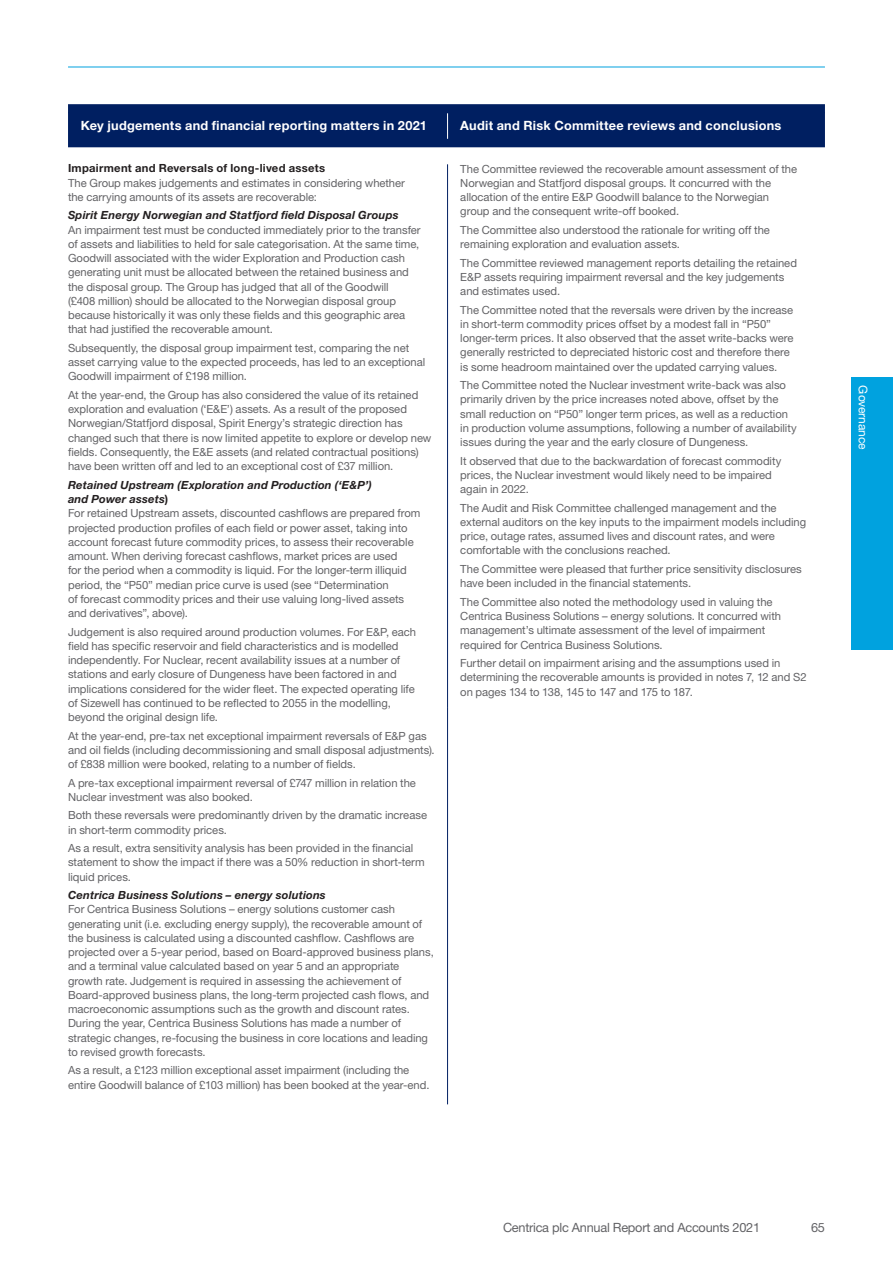
<style>
.page{position:relative;width:893px;height:1263px;background:#fff}
.page>*{position:absolute;margin:0;border:0;box-sizing:border-box;transform-origin:0 0}
.Remuneration_Policy{font:700 12.75px "Helvetica Neue LT Std";letter-spacing:.02em;color:#fff}
.t1{font:12.75px "Helvetica Neue LT Std";letter-spacing:-.02em;color:#636366}
.t2{font:12px "Helvetica Neue LT Std";letter-spacing:-.005em;color:#fff}
.Table___Body{font:11.25px/14.2px "Helvetica Neue LT Std";letter-spacing:-.005em;color:#636366}
.Table___Heading_1{font:italic 700 11.25px/14.2px "Helvetica Neue LT Std";letter-spacing:.015em;color:#231f20}
.Table___Heading_1-2{font:700 11.25px "Helvetica Neue LT Std";letter-spacing:.025em;color:#231f20}
.s1{font-style:normal}
</style>
<div class="page">
<div style="left:68px;top:104px;width:757px;height:43px;background:#001f61"></div>
<hr style="left:447px;top:164px;width:1px;height:544px;background:#001f61">
<hr style="left:447px;top:708px;width:1px;height:396px;background:#001f61">
<hr style="left:68px;top:112px;width:380px;height:1px;background:#001f61">
<hr style="left:448px;top:112px;width:377px;height:1px;background:#001f61">
<hr style="left:68px;top:67px;width:757px;height:1px;background:#00a2df">
<div style="left:851px;top:377px;width:42px;height:273px;background:#00a2df"></div>
<p class="Remuneration_Policy" style="left:81px;top:118px;width:348px">Key judgements and financial reporting matters in 2021</p>
<p class="Remuneration_Policy" style="left:460px;top:118px;width:323px">Audit and Risk Committee reviews and conclusions</p>
<p class="Table___Heading_1-2" style="left:68px;top:161px;width:259px">Impairment and Reversals of long-lived assets</p>
<p class="Table___Body" style="left:68px;top:175px;width:338px">The Group makes judgements and estimates in considering whether the carrying amounts of its assets are recoverable:</p>
<p class="Table___Heading_1" style="left:68px;top:208px;width:332px">Spirit Energy Norwegian and Statfjord field Disposal Groups</p>
<p class="Table___Body" style="left:68px;top:222px;width:354px">An impairment test must be conducted immediately prior to the transfer of assets and liabilities to held for sale categorisation. At the same time, Goodwill associated with the wider Exploration and Production cash generating unit must be allocated between the retained business and the disposal group. The Group has judged that all of the Goodwill<br>(£408 million) should be allocated to the Norwegian disposal group because historically it was only these fields and this geographic area that had justified the recoverable amount.</p>
<p class="Table___Body" style="left:68px;top:341px;width:359px">Subsequently, the disposal group impairment test, comparing the net asset carrying value to the expected proceeds, has led to an exceptional<br>Goodwill impairment of £198 million.</p>
<p class="Table___Body" style="left:68px;top:388px;width:365px">At the year-end, the Group has also considered the value of its retained exploration and evaluation (‘E&amp;E’) assets. As a result of the proposed Norwegian/Statfjord disposal, Spirit Energy’s strategic direction has changed such that there is now limited appetite to explore or develop new fields. Consequently, the E&amp;E assets (and related contractual positions) have been written off and led to an exceptional cost of £37 million.</p>
<p class="Table___Heading_1" style="left:68px;top:477px;width:305px">Retained Upstream (Exploration and Production (‘E&amp;P’) and Power assets<span class="s1">)</span></p>
<p class="Table___Body" style="left:68px;top:506px;width:354px">For retained Upstream assets, discounted cashflows are prepared from projected production profiles of each field or power asset, taking into account forecast future commodity prices, to assess their recoverable amount. When deriving forecast cashflows, market prices are used<br>for the period when a commodity is liquid. For the longer-term illiquid period, the “P50” median price curve is used (see “Determination<br>of forecast commodity prices and their use valuing long-lived assets and derivatives”, above).</p>
<p class="Table___Body" style="left:68px;top:624px;width:350px">Judgement is also required around production volumes. For E&amp;P, each field has specific reservoir and field characteristics and is modelled independently. For Nuclear, recent availability issues at a number of stations and early closure of Dungeness have been factored in and implications considered for the wider fleet. The expected operating life of Sizewell has continued to be reflected to 2055 in the modelling, beyond the original design life.</p>
<p class="Table___Body" style="left:68px;top:728px;width:368px">At the year-end, pre-tax net exceptional impairment reversals of E&amp;P gas and oil fields (including decommissioning and small disposal adjustments). of £838 million were booked, relating to a number of fields.</p>
<p class="Table___Body" style="left:68px;top:775px;width:349px">A pre-tax exceptional impairment reversal of £747 million in relation the<br>Nuclear investment was also booked.</p>
<p class="Table___Body" style="left:68px;top:808px;width:360px">Both these reversals were predominantly driven by the dramatic increase in short-term commodity prices.</p>
<p class="Table___Body" style="left:68px;top:841px;width:358px">As a result, extra sensitivity analysis has been provided in the financial statement to show the impact if there was a 50% reduction in short-term liquid prices.</p>
<p class="Table___Heading_1" style="left:68px;top:888px;width:259px">Centrica Business Solutions – energy solutions</p>
<p class="Table___Body" style="left:68px;top:902px;width:367px">For Centrica Business Solutions – energy solutions customer cash generating unit (i.e. excluding energy supply), the recoverable amount of the business is calculated using a discounted cashflow. Cashflows are projected over a 5-year period, based on Board-approved business plans, and a terminal value calculated based on year 5 and an appropriate growth rate. Judgement is required in assessing the achievement of Board-approved business plans, the long-term projected cash flows, and macroeconomic assumptions such as the growth and discount rates.<br>During the year, Centrica Business Solutions has made a number of strategic changes, re-focusing the business in core locations and leading to revised growth forecasts.</p>
<p class="Table___Body" style="left:68px;top:1063px;width:363px">As a result, a £123 million exceptional asset impairment (including the entire Goodwill balance of £103 million) has been booked at the year-end.</p>
<p class="Table___Body" style="left:460px;top:161px;width:338px">The Committee reviewed the recoverable amount assessment of the Norwegian and Statfjord disposal groups. It concurred with the allocation of the entire E&amp;P Goodwill balance to the Norwegian group and the consequent write-off booked.</p>
<p class="Table___Body" style="left:460px;top:223px;width:311px">The Committee also understood the rationale for writing off the remaining exploration and evaluation assets.</p>
<p class="Table___Body" style="left:460px;top:255px;width:338px">The Committee reviewed management reports detailing the retained<br>E&amp;P assets requiring impairment reversal and the key judgements and estimates used.</p>
<p class="Table___Body" style="left:460px;top:302px;width:335px">The Committee noted that the reversals were driven by the increase in short-term commodity prices offset by a modest fall in “P50” longer-term prices. It also observed that the asset write-backs were generally restricted to depreciated historic cost and therefore there is some headroom maintained over the updated carrying values.</p>
<p class="Table___Body" style="left:460px;top:378px;width:338px">The Committee noted the Nuclear investment write-back was also primarily driven by the price increases noted above, offset by the small reduction on “P50” longer term prices, as well as a reduction in production volume assumptions, following a number of availability issues during the year and the early closure of Dungeness.</p>
<p class="Table___Body" style="left:460px;top:453px;width:323px">It observed that due to the backwardation of forecast commodity prices, the Nuclear investment would likely need to be impaired again in 2022.</p>
<p class="Table___Body" style="left:460px;top:500px;width:347px">The Audit and Risk Committee challenged management and the external auditors on the key inputs to the impairment models including price, outage rates, assumed lives and discount rates, and were comfortable with the conclusions reached.</p>
<p class="Table___Body" style="left:460px;top:562px;width:343px">The Committee were pleased that further price sensitivity disclosures have been included in the financial statements.</p>
<p class="Table___Body" style="left:460px;top:594px;width:322px">The Committee also noted the methodology used in valuing the Centrica Business Solutions – energy solutions. It concurred with management’s ultimate assessment of the level of impairment required for Centrica Business Solutions.</p>
<p class="Table___Body" style="left:460px;top:656px;width:348px">Further detail on impairment arising and the assumptions used in determining the recoverable amounts is provided in notes 7, 12 and S2 on pages 134 to 138, 145 to 147 and 175 to 187.</p>
<p class="t2" style="left:870px;top:385px;width:66px;rotate:90deg">Governance</p>
<p class="t1" style="left:503px;top:1219px;width:259px">Centrica plc Annual Report and Accounts 2021</p>
<p class="t1" style="left:811px;top:1219px;width:15px">65</p>
</div>
